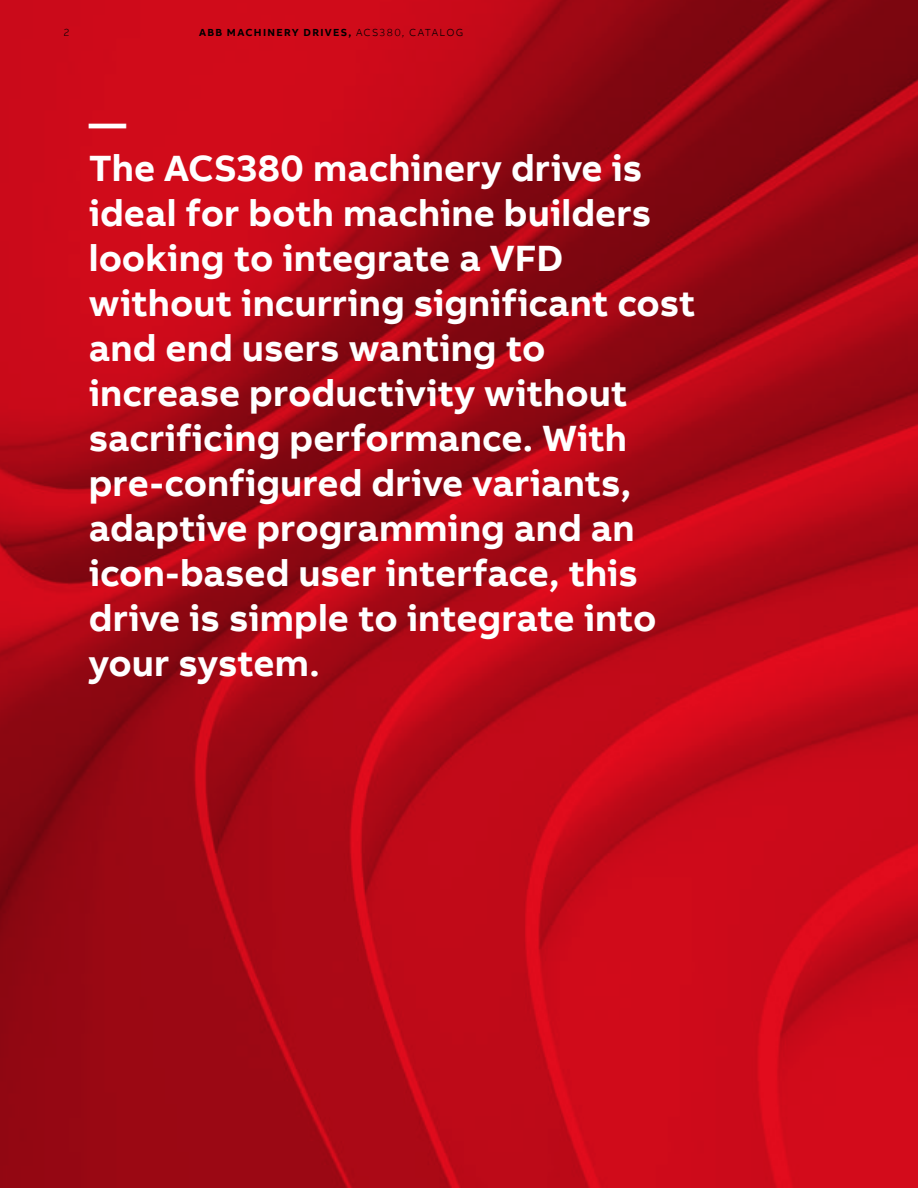
<style>
.page{position:relative;width:918px;height:1188px;background:#fff}
.page>*{position:absolute;margin:0;border:0;box-sizing:border-box;transform-origin:0 0}
.t1{font:700 37.5px/45px "AB Bvoice";color:#fff}
.t2{font:700 10.5px "AB Bvoice";letter-spacing:.13em;color:#000}
.t3{font:300 10.5px "AB Bvoice";color:#000}
.s1{font-weight:300}
</style>
<div class="page">
<img style="left:0;top:0;width:918px;height:1188px">
<p class="t3" style="left:64px;top:26px;width:7px">2</p>
<p class="t2" style="left:199px;top:25px;width:266px">ABB MACHINERY DRIVES, <span class="s1">ACS380, CATALOG</span></p>
<p class="t1" style="left:89px;top:101px;width:608px">—<br>The ACS380 machinery drive is ideal for both machine builders looking to integrate a VFD without incurring significant cost and end users wanting to increase productivity without sacrificing performance. With pre-configured drive variants, adaptive programming and an icon-based user interface, this drive is simple to integrate into your system.</p>
</div>
